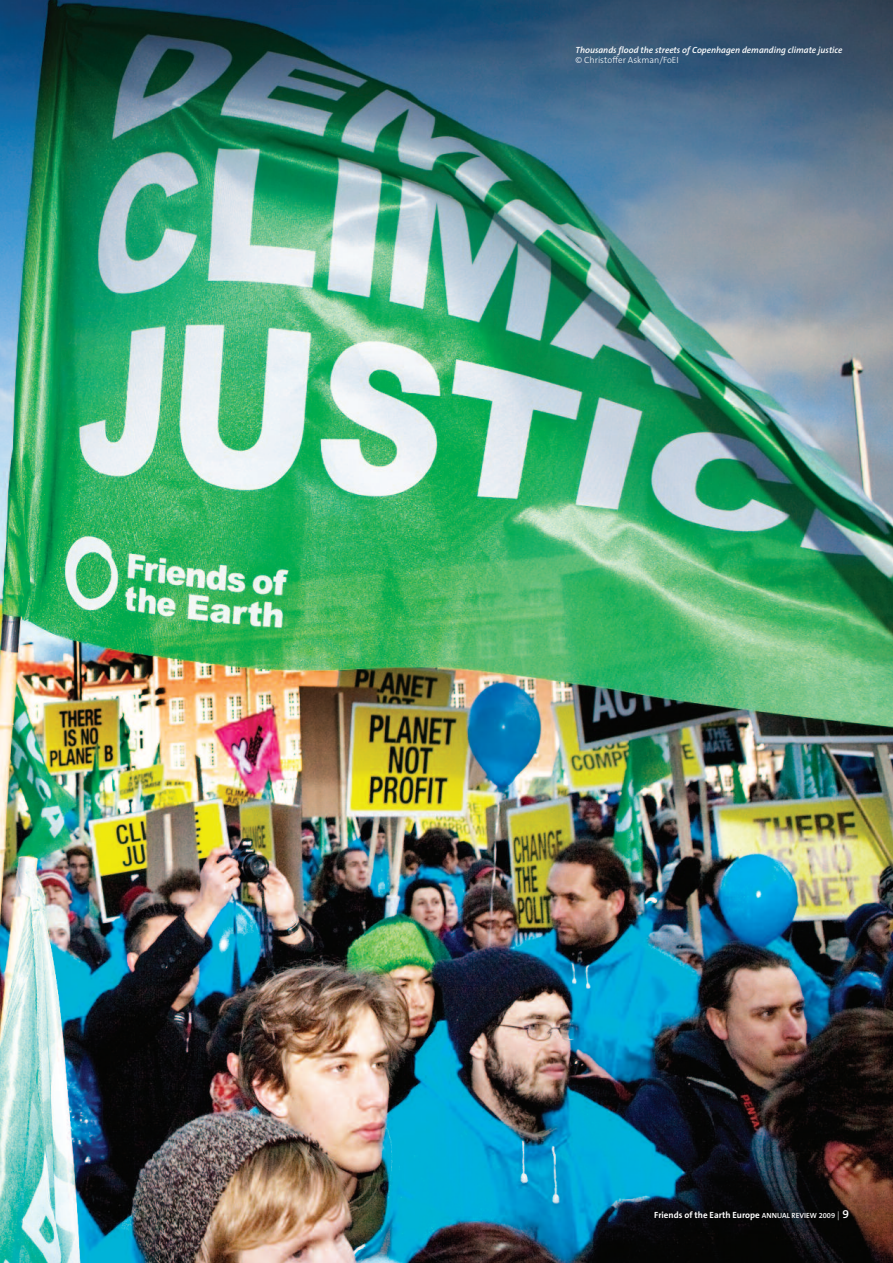
<style>
.page{position:relative;width:893px;height:1263px;background:#fff}
.page>*{position:absolute;margin:0;border:0;box-sizing:border-box;transform-origin:0 0}
.t1{font:italic 600 9px "The Sans B6";color:#fff}
.t2{font:700 9px "The Sans B7";color:#fff}
.t3{font:300 9px "The Sans B3";color:#fff}
.s1{font-family:"The Sans B6";font-weight:600;font-size:7.5px}
.s2{font-family:"The Sans B3";font-weight:300}
.s3{font-family:"The Sans B6";font-weight:600;font-size:12px}
</style>
<div class="page">
<img style="left:0;top:0;width:893px;height:1263px">
<p class="t1" style="left:576px;top:45px;width:269px">Thousands flood the streets of Copenhagen demanding climate justice</p>
<p class="t3" style="left:576px;top:55px;width:105px">© Christoffer Askman/FoEI</p>
<p class="t2" style="left:654px;top:1210px;width:196px">Friends of the Earth Europe <span class="s1">ANNUAL REVIEW 2009</span> <span class="s2">|</span> <span class="s3">9</span></p>
</div>
